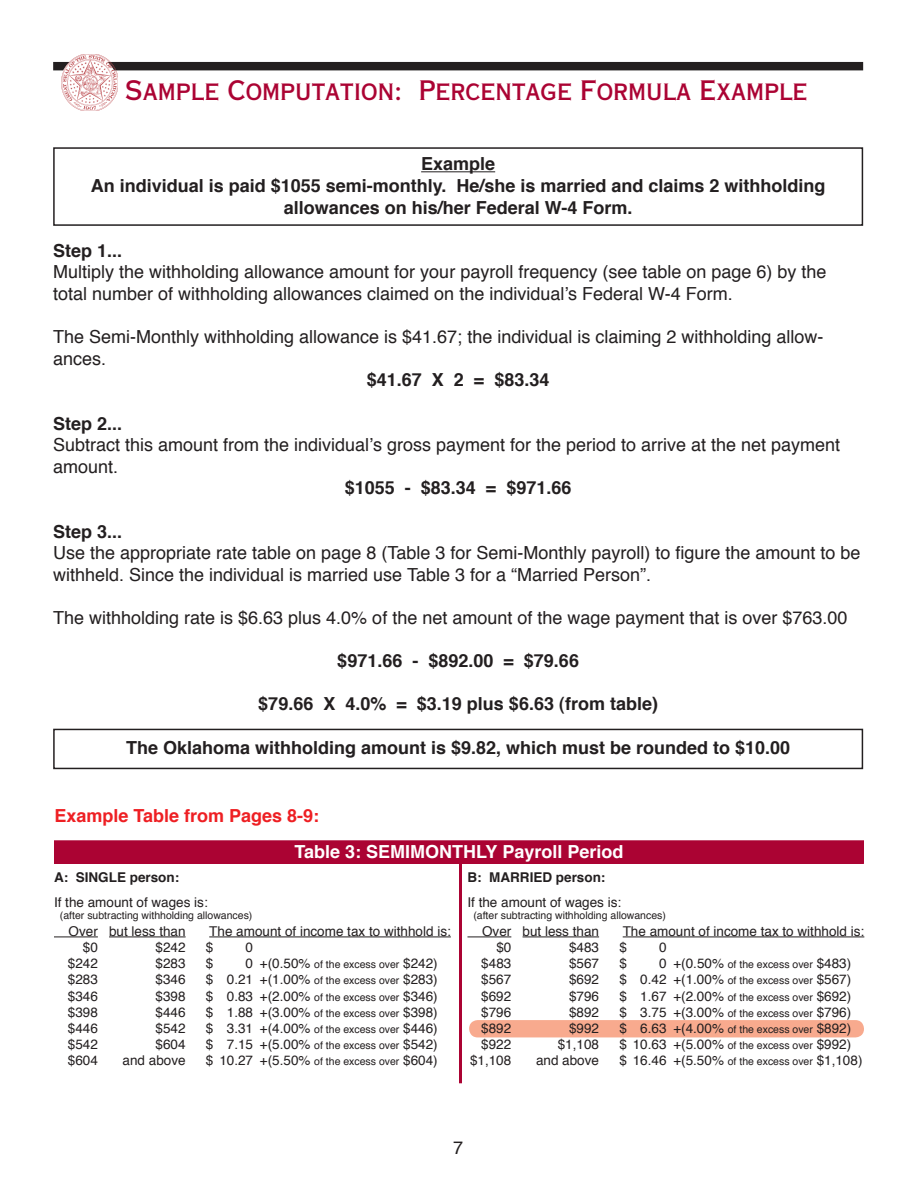
<style>
.page{position:relative;width:918px;height:1188px;background:#fff}
.page>*{position:absolute;margin:0;border:0;box-sizing:border-box;transform-origin:0 0}
.t1{font:27px "Copperplate Thirty AB";color:#ab0333}
.t2{font:18px/21.6px "Helvetica";color:#231f20}
.t3{font:700 18px/21.6px "Helvetica";color:#231f20;text-align:center}
.t4{font:700 18px "Helvetica";color:#fff}
.t5{font:700 18px "Helvetica";color:#ee1f23}
.t6{font:13.5px/28.8px "Helvetica";color:#231f20;text-align:center}
.t7{font:700 13.5px "Helvetica";color:#231f20}
.t8{font:10.5px "Helvetica";color:#231f20}
.s1{font-size:13.5px}
.s2{font-size:10.5px}
</style>
<div class="page">
<div style="left:469px;top:1020px;width:395px;height:17px;background:#f8aa8e;border-radius:9px"></div>
<div style="left:54px;top:63px;width:808px;height:7px;background:#231f20"></div>
<div style="left:53px;top:62px;width:810px;height:8px;border:2px solid #231f20"></div>
<img style="left:60px;top:54px;width:58px;height:57px">
<hr style="left:421px;top:171px;width:74px;height:1px;background:#231f20">
<div style="left:53px;top:147px;width:810px;height:79px;border:2px solid #231f20"></div>
<div style="left:53px;top:729px;width:810px;height:40px;border:2px solid #231f20"></div>
<div style="left:55px;top:841px;width:808px;height:22px;background:#ab0333"></div>
<div style="left:54px;top:840px;width:810px;height:24px;border:2px solid #ab0333"></div>
<hr style="left:54px;top:937px;width:44px;height:1px;background:#231f20">
<hr style="left:109px;top:937px;width:77px;height:1px;background:#231f20">
<hr style="left:209px;top:937px;width:242px;height:1px;background:#231f20">
<hr style="left:459px;top:863px;width:3px;height:220px;background:#ab0333">
<hr style="left:467px;top:937px;width:44px;height:1px;background:#231f20">
<hr style="left:523px;top:937px;width:76px;height:1px;background:#231f20">
<hr style="left:623px;top:937px;width:241px;height:1px;background:#231f20">
<h1 class="t1" style="left:125px;top:74px;width:684px">Sample Computation: Percentage Formula Example</h1>
<h2 class="t3" style="left:91px;top:154px;width:736px">Example<br>An individual is paid $1055 semi-monthly. He/she is married and claims 2 withholding allowances on his/her Federal W-4 Form.</h2>
<h2 class="t3" style="left:53px;top:241px;width:71px">Step 1...</h2>
<h2 class="t2" style="left:53px;top:262px;width:775px">Multiply the withholding allowance amount for your payroll frequency (see table on page 6) by the total number of withholding allowances claimed on the individual’s Federal W-4 Form.</h2>
<h2 class="t2" style="left:53px;top:327px;width:772px">The Semi-Monthly withholding allowance is $41.67; the individual is claiming 2 withholding allow&shy;ances.</h2>
<h2 class="t3" style="left:367px;top:370px;width:184px">$41.67 X 2 = $83.34</h2>
<h2 class="t3" style="left:53px;top:414px;width:71px">Step 2...</h2>
<h2 class="t2" style="left:53px;top:435px;width:789px">Subtract this amount from the individual’s gross payment for the period to arrive at the net payment amount.</h2>
<h2 class="t3" style="left:345px;top:478px;width:228px">$1055 - $83.34 = $971.66</h2>
<h2 class="t3" style="left:53px;top:522px;width:71px">Step 3...</h2>
<h2 class="t2" style="left:53px;top:543px;width:809px">Use the appropriate rate table on page 8 (Table 3 for Semi-Monthly payroll) to figure the amount to be withheld. Since the individual is married use Table 3 for a “Married Person”.</h2>
<h2 class="t2" style="left:53px;top:608px;width:796px">The withholding rate is $6.63 plus 4.0% of the net amount of the wage payment that is over $763.00</h2>
<h2 class="t3" style="left:337px;top:651px;width:243px">$971.66 - $892.00 = $79.66</h2>
<h2 class="t3" style="left:258px;top:694px;width:401px">$79.66 X 4.0% = $3.19 plus $6.63 (from table)</h2>
<h2 class="t3" style="left:126px;top:738px;width:666px">The Oklahoma withholding amount is $9.82, which must be rounded to $10.00</h2>
<h2 class="t5" style="left:54px;top:804px;width:266px">Example Table from Pages 8-9:</h2>
<h2 class="t4" style="left:295px;top:839px;width:330px">Table 3: SEMIMONTHLY Payroll Period</h2>
<p class="t7" style="left:54px;top:868px;width:127px">A: SINGLE person:</p>
<p class="t6" style="left:54px;top:889px;width:155px">If the amount of wages is:<br>Over but less than</p>
<p class="t7" style="left:467px;top:868px;width:139px">B: MARRIED person:</p>
<p class="t6" style="left:467px;top:889px;width:155px">If the amount of wages is:<br>Over but less than</p>
<p class="t8" style="left:60px;top:908px;width:194px">(after subtracting withholding allowances)</p>
<p class="t8" style="left:473px;top:908px;width:194px">(after subtracting withholding allowances)</p>
<p class="t6" style="left:209px;top:918px;width:243px">The amount of income tax to withhold is:</p>
<p class="t6" style="left:623px;top:918px;width:243px">The amount of income tax to withhold is:</p>
<p class="t6" style="left:83px;top:934px;width:17px">$0</p>
<p class="t6" style="left:156px;top:934px;width:32px">$242</p>
<p class="t6" style="left:206px;top:934px;width:9px">$</p>
<p class="t6" style="left:246px;top:934px;width:9px">0</p>
<p class="t6" style="left:68px;top:950px;width:32px">$242</p>
<p class="t6" style="left:156px;top:950px;width:32px">$283</p>
<p class="t6" style="left:206px;top:950px;width:9px">$</p>
<p class="t8" style="left:246px;top:958px;width:194px"><span class="s1">0 +(0.50%</span> of the excess over <span class="s1">$242)</span></p>
<p class="t6" style="left:68px;top:966px;width:32px">$283</p>
<p class="t6" style="left:156px;top:966px;width:32px">$346</p>
<p class="t6" style="left:206px;top:966px;width:233px">$ 0.21 +(1.00% <span class="s2">of the excess over</span> $283)</p>
<p class="t6" style="left:68px;top:982px;width:32px">$346</p>
<p class="t6" style="left:156px;top:982px;width:32px">$398</p>
<p class="t6" style="left:206px;top:982px;width:233px">$ 0.83 +(2.00% <span class="s2">of the excess over</span> $346)</p>
<p class="t6" style="left:68px;top:999px;width:32px">$398</p>
<p class="t6" style="left:156px;top:999px;width:32px">$446</p>
<p class="t6" style="left:206px;top:999px;width:233px">$ 1.88 +(3.00% <span class="s2">of the excess over</span> $398)</p>
<p class="t6" style="left:68px;top:1015px;width:32px">$446</p>
<p class="t6" style="left:156px;top:1015px;width:32px">$542</p>
<p class="t6" style="left:206px;top:1015px;width:233px">$ 3.31 +(4.00% <span class="s2">of the excess over</span> $446)</p>
<p class="t6" style="left:68px;top:1031px;width:32px">$542</p>
<p class="t6" style="left:156px;top:1031px;width:32px">$604</p>
<p class="t6" style="left:206px;top:1031px;width:233px">$ 7.15 +(5.00% <span class="s2">of the excess over</span> $542)</p>
<p class="t6" style="left:68px;top:1047px;width:32px">$604</p>
<p class="t6" style="left:123px;top:1047px;width:65px">and above</p>
<p class="t6" style="left:206px;top:1047px;width:233px">$ 10.27 +(5.50% <span class="s2">of the excess over</span> $604)</p>
<p class="t6" style="left:496px;top:934px;width:17px">$0</p>
<p class="t6" style="left:569px;top:934px;width:32px">$483</p>
<p class="t6" style="left:619px;top:934px;width:9px">$</p>
<p class="t6" style="left:659px;top:934px;width:9px">0</p>
<p class="t6" style="left:481px;top:950px;width:32px">$483</p>
<p class="t6" style="left:569px;top:950px;width:32px">$567</p>
<p class="t6" style="left:619px;top:950px;width:9px">$</p>
<p class="t8" style="left:659px;top:958px;width:194px"><span class="s1">0 +(0.50%</span> of the excess over <span class="s1">$483)</span></p>
<p class="t6" style="left:481px;top:966px;width:32px">$567</p>
<p class="t6" style="left:569px;top:966px;width:32px">$692</p>
<p class="t6" style="left:619px;top:966px;width:233px">$ 0.42 +(1.00% <span class="s2">of the excess over</span> $567)</p>
<p class="t6" style="left:481px;top:982px;width:32px">$692</p>
<p class="t6" style="left:569px;top:982px;width:32px">$796</p>
<p class="t6" style="left:619px;top:982px;width:233px">$ 1.67 +(2.00% <span class="s2">of the excess over</span> $692)</p>
<p class="t6" style="left:481px;top:999px;width:32px">$796</p>
<p class="t6" style="left:569px;top:999px;width:32px">$892</p>
<p class="t6" style="left:619px;top:999px;width:233px">$ 3.75 +(3.00% <span class="s2">of the excess over</span> $796)</p>
<p class="t6" style="left:481px;top:1015px;width:32px">$892</p>
<p class="t6" style="left:569px;top:1015px;width:32px">$992</p>
<p class="t6" style="left:619px;top:1015px;width:233px">$ 6.63 +(4.00% <span class="s2">of the excess over</span> $892)</p>
<p class="t6" style="left:481px;top:1031px;width:32px">$922</p>
<p class="t6" style="left:558px;top:1031px;width:43px">$1,108</p>
<p class="t6" style="left:619px;top:1031px;width:233px">$ 10.63 +(5.00% <span class="s2">of the excess over</span> $992)</p>
<p class="t6" style="left:470px;top:1047px;width:43px">$1,108</p>
<p class="t6" style="left:536px;top:1047px;width:65px">and above</p>
<p class="t6" style="left:619px;top:1047px;width:245px">$ 16.46 +(5.50% <span class="s2">of the excess over</span> $1,108)</p>
<h2 class="t2" style="left:453px;top:1138px;width:12px">7</h2>
</div>
